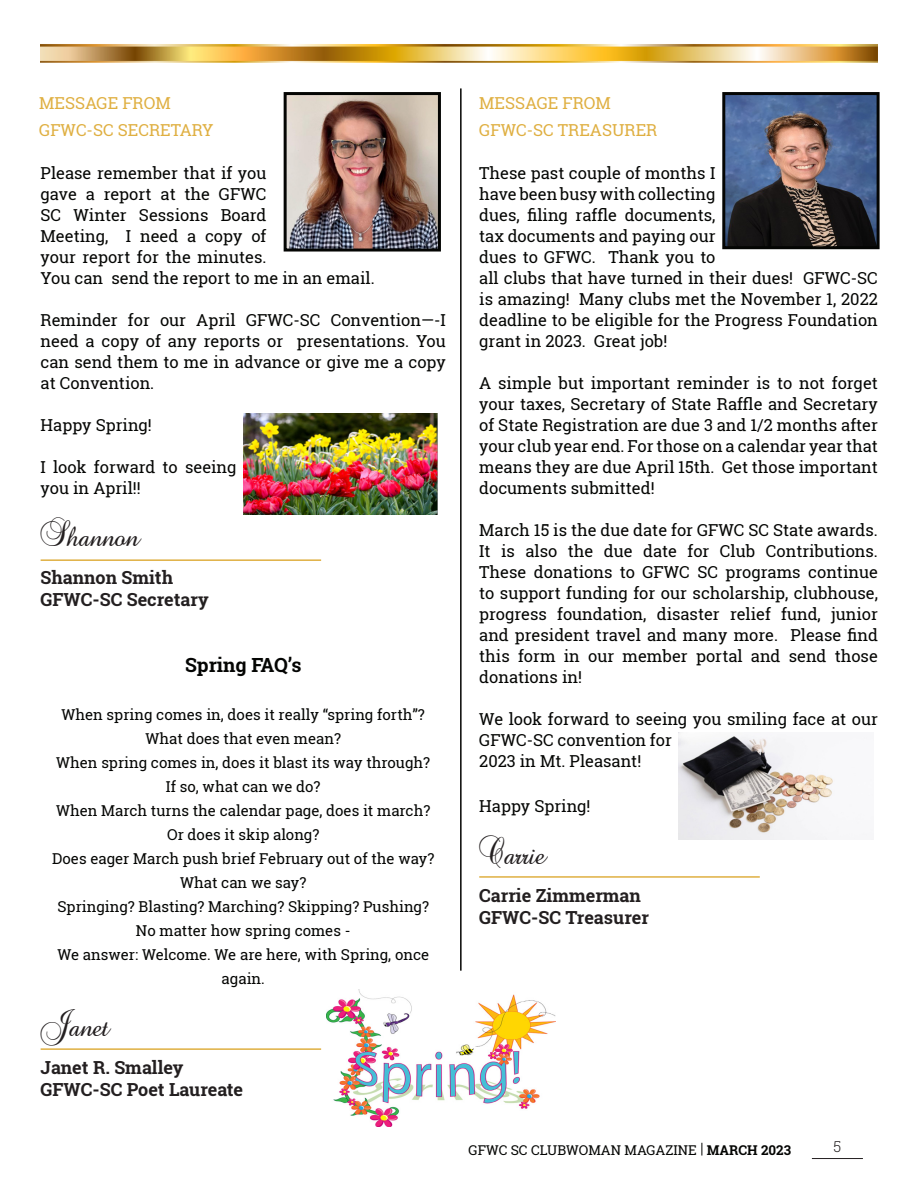
<style>
.page{position:relative;width:918px;height:1188px;background:#fff}
.page>*{position:absolute;margin:0;border:0;box-sizing:border-box;transform-origin:0 0}
.Back_Cover_Notes{font:700 19.5px "Roboto Slab";color:#040503}
.t1{font:700 18px "Roboto Slab";color:#231f20}
.t2{font:18px "Baroque Script";color:#231f20}
.Back_Cover_Notes-2{font:16.5px/21px "Roboto Slab";color:#040503}
.Back_Cover_Notes-3{font:16.5px "Roboto Slab";color:#dfaf41}
.Back_Cover_Notes-4{font:15px/24px "Roboto Slab";color:#040503;text-align:center}
.t3{font:300 15px "Roboto Slab";color:#231f20}
.t4{font:13.5px "Roboto Slab";color:#040503}
.s1{font-weight:700}
</style>
<div class="page">
<hr style="left:812px;top:1158px;width:51px;height:1px;background:#231f20">
<img style="left:288px;top:96px;width:149px;height:152px">
<div style="left:284px;top:92px;width:157px;height:160px;border:3px solid #040503"></div>
<img style="left:726px;top:96px;width:150px;height:149px">
<div style="left:722px;top:92px;width:158px;height:157px;border:3px solid #040503"></div>
<hr style="left:41px;top:559px;width:280px;height:2px;background:#dfaf41">
<hr style="left:479px;top:876px;width:281px;height:2px;background:#dfaf41">
<img style="left:41px;top:44px;width:837px;height:19px">
<hr style="left:460px;top:88px;width:2px;height:883px;background:#040503">
<img style="left:243px;top:413px;width:194px;height:102px">
<img style="left:679px;top:733px;width:155px;height:107px">
<img style="left:326px;top:989px;width:230px;height:137px">
<hr style="left:41px;top:1048px;width:280px;height:2px;background:#dfaf41">
<svg style="left:702px;top:1143px;width:1px;height:13px"></svg>
<p class="Back_Cover_Notes-3" style="left:39px;top:92px;width:133px">MESSAGE FROM</p>
<p class="Back_Cover_Notes-3" style="left:39px;top:119px;width:176px">GFWC-SC SECRETARY</p>
<p class="Back_Cover_Notes-2" style="left:41px;top:162px;width:336px">Please remember that if you<br>gave a report at the GFWC<br>SC Winter Sessions Board<br>Meeting, I need a copy of<br>your report for the minutes.<br>You can send the report to me in an email.</p>
<p class="Back_Cover_Notes-2" style="left:41px;top:309px;width:407px;text-align:justify">Reminder for our April GFWC-SC Convention—-I need a copy of any reports or presentations. You can send them to me in advance or give me a copy at Convention.</p>
<p class="Back_Cover_Notes-2" style="left:41px;top:414px;width:113px">Happy Spring!</p>
<p class="Back_Cover_Notes-2" style="left:41px;top:456px;width:197px">I look forward to seeing you in April!!</p>
<p class="t2" style="left:41px;top:529px;width:100px">Shannon</p>
<p class="t1" style="left:41px;top:565px;width:134px">Shannon Smith</p>
<p class="t1" style="left:41px;top:587px;width:170px">GFWC-SC Secretary</p>
<p class="Back_Cover_Notes" style="left:185px;top:651px;width:118px">Spring FAQ’s</p>
<p class="Back_Cover_Notes-4" style="left:62px;top:702px;width:365px">When spring comes in, does it really “spring forth”?</p>
<p class="Back_Cover_Notes-4" style="left:146px;top:726px;width:197px">What does that even mean?</p>
<p class="Back_Cover_Notes-4" style="left:56px;top:750px;width:375px">When spring comes in, does it blast its way through?</p>
<p class="Back_Cover_Notes-4" style="left:166px;top:774px;width:156px">If so, what can we do?</p>
<p class="Back_Cover_Notes-4" style="left:56px;top:798px;width:376px">When March turns the calendar page, does it march?</p>
<p class="Back_Cover_Notes-4" style="left:167px;top:822px;width:154px">Or does it skip along?</p>
<p class="Back_Cover_Notes-4" style="left:52px;top:846px;width:384px">Does eager March push brief February out of the way?</p>
<p class="Back_Cover_Notes-4" style="left:180px;top:870px;width:128px">What can we say?</p>
<p class="Back_Cover_Notes-4" style="left:57px;top:894px;width:373px">Springing? Blasting? Marching? Skipping? Pushing?</p>
<p class="Back_Cover_Notes-4" style="left:136px;top:918px;width:216px">No matter how spring comes -</p>
<p class="Back_Cover_Notes-4" style="left:57px;top:942px;width:373px">We answer: Welcome. We are here, with Spring, once again.</p>
<p class="t2" style="left:41px;top:1020px;width:69px">Janet</p>
<p class="t1" style="left:41px;top:1056px;width:144px">Janet R. Smalley</p>
<p class="t1" style="left:41px;top:1077px;width:204px">GFWC-SC Poet Laureate</p>
<p class="Back_Cover_Notes-3" style="left:479px;top:92px;width:133px">MESSAGE FROM</p>
<p class="Back_Cover_Notes-3" style="left:479px;top:119px;width:180px">GFWC-SC TREASURER</p>
<p class="Back_Cover_Notes-2" style="left:479px;top:162px;width:400px">These past couple of months I<br>have been busy with collecting<br>dues, filing raffle documents,<br>tax documents and paying our<br>dues to GFWC. Thank you to<br>all clubs that have turned in their dues! GFWC-SC is amazing! Many clubs met the November 1, 2022 deadline to be eligible for the Progress Foundation grant in 2023. Great job!</p>
<p class="Back_Cover_Notes-2" style="left:479px;top:372px;width:400px;text-align:justify">A simple but important reminder is to not forget your taxes, Secretary of State Raffle and Secretary of State Registration are due 3 and 1/2 months after your club year end. For those on a calendar year that means they are due April 15th. Get those important documents submitted!</p>
<p class="Back_Cover_Notes-2" style="left:479px;top:519px;width:400px;text-align:justify">March 15 is the due date for GFWC SC State awards.<br>It is also the due date for Club Contributions.<br>These donations to GFWC SC programs continue to support funding for our scholarship, clubhouse, progress foundation, disaster relief fund, junior and president travel and many more. Please find this form in our member portal and send those donations in!</p>
<p class="Back_Cover_Notes-2" style="left:479px;top:708px;width:400px">We look forward to seeing you smiling face at our<br>GFWC-SC convention for<br>2023 in Mt. Pleasant!</p>
<p class="Back_Cover_Notes-2" style="left:479px;top:795px;width:113px">Happy Spring!</p>
<p class="t2" style="left:479px;top:847px;width:67px">Carrie</p>
<p class="t1" style="left:479px;top:883px;width:163px">Carrie Zimmerman</p>
<p class="t1" style="left:479px;top:905px;width:171px">GFWC-SC Treasurer</p>
<p class="t4" style="left:469px;top:1141px;width:324px">GFWC SC CLUBWOMAN MAGAZINE <span class="s1">MARCH 2023</span></p>
<p class="t3" style="left:834px;top:1136px;width:9px">5</p>
</div>
